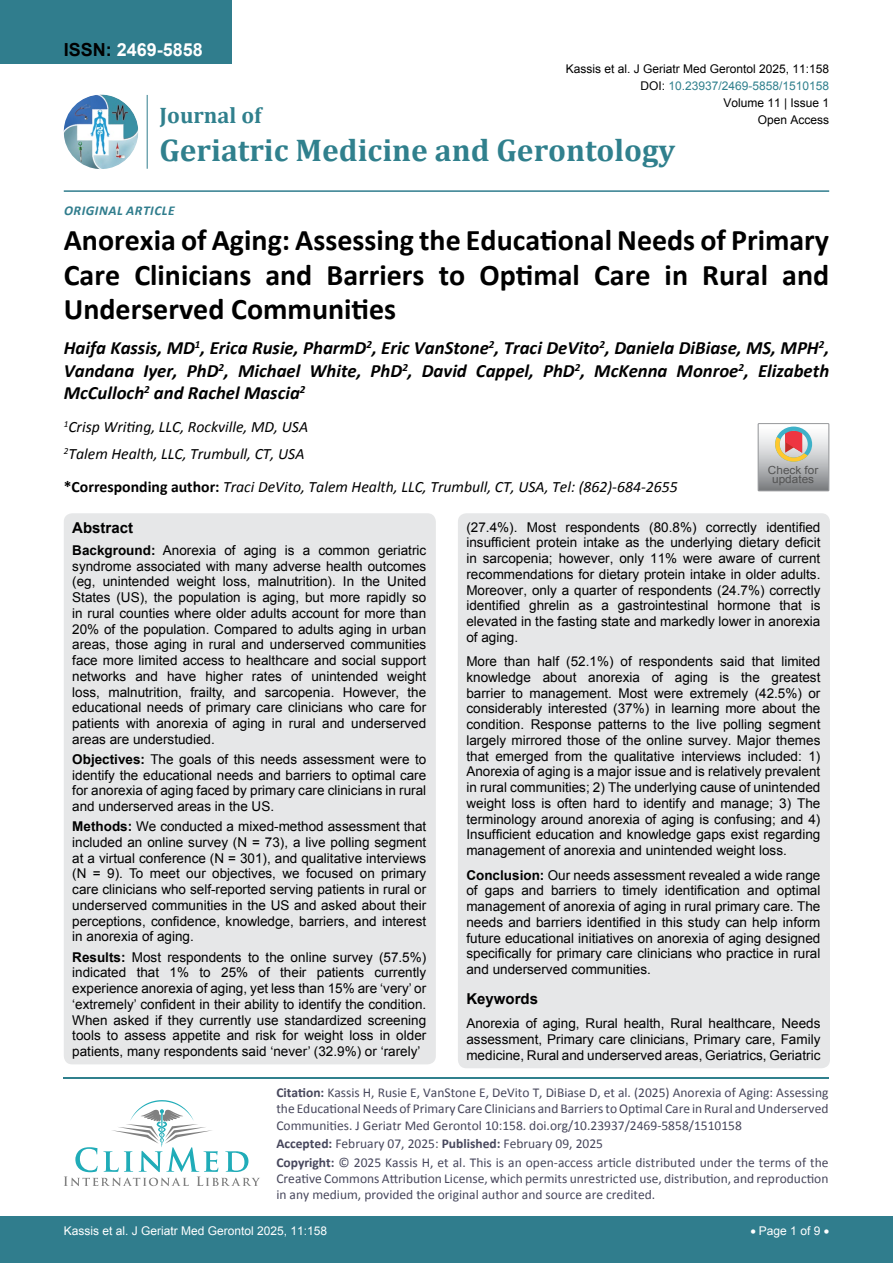
<style>
.page{position:relative;width:893px;height:1263px;background:#fff}
.page>*{position:absolute;margin:0;border:0;box-sizing:border-box;transform-origin:0 0}
.t1{font:700 31.5px "Cambria";color:#30808d}
.t2{font:700 30px/34.5px "Calibri";color:#000;text-align:justify}
.t3{font:700 22.5px "Cambria";color:#30808d}
.t4{font:italic 700 18.75px/22.5px "Calibri";color:#000;text-align:justify}
.t5{font:700 18px "Arial";color:#fff}
.t6{font:italic 15.75px/26.5px "Calibri";color:#000}
.t7{font:700 15px "Arial";color:#000}
.t8{font:13.5px/15.8px "Arial";color:#000;text-align:justify}
.t9{font:13.5px/16.2px "Calibri";color:#47475c}
.t10{font:italic 700 13.5px "Calibri";letter-spacing:.04em;color:#307d8d}
.t11{font:12px "Arial";color:#000}
.t12{font:12px "Arial";color:#fff}
.t13{font:12px "Arial";color:#30808d}
.t14{font:11.1px/9.6px "Arial";color:#535353;text-align:center;scale:1.06 1}
.s1{color:#000}
.s2{font-weight:700;font-style:normal}
.s3{font-weight:700}
</style>
<div class="page">
<hr style="left:64px;top:1077px;width:765px;height:1px;background:#30808d">
<svg style="left:64px;top:1100px;width:196px;height:86px"></svg>
<div style="left:0;top:0;width:231px;height:64px;background:#307d8d"></div>
<img style="left:64px;top:95px;width:74px;height:74px;border-radius:37px">
<hr style="left:147px;top:95px;width:1px;height:74px;background:#307d8d">
<hr style="left:64px;top:190px;width:765px;height:2px;background:#307d8d">
<div style="left:0;top:1217px;width:893px;height:46px;background:#307d8d"></div>
<div style="left:64px;top:513px;width:372px;height:551px;background:#e6e7e8;border-radius:9px"></div>
<div style="left:458px;top:513px;width:372px;height:555px;background:#e6e7e8;border-radius:9px"></div>
<svg style="left:758px;top:424px;width:71px;height:67px"></svg>
<h3 class="t5" style="left:64px;top:38px;width:141px"><span class="s1">ISSN:</span> 2469-5858</h3>
<p class="t11" style="left:566px;top:60px;width:265px">Kassis et al. J Geriatr Med Gerontol 2025, 11:158</p>
<p class="t11" style="left:723px;top:95px;width:107px">Volume 11 | Issue 1</p>
<p class="t13" style="left:640px;top:78px;width:190px"><span class="s1">DOI:</span> 10.23937/2469-5858/1510158</p>
<h3 class="t3" style="left:160px;top:100px;width:103px">Journal of</h3>
<h1 class="t1" style="left:160px;top:128px;width:517px">Geriatric Medicine and Gerontology</h1>
<p class="t11" style="left:758px;top:112px;width:73px">Open Access</p>
<p class="t10" style="left:64px;top:202px;width:71px">Original Artic</p>
<p class="t10" style="left:162px;top:202px;width:14px">le</p>
<h2 class="t2" style="left:64px;top:223px;width:767px">Anorexia of Aging: Assessing the Educational Needs of Primary Care Clinicians and Barriers to Optimal Care in Rural and Underserved Communities</h2>
<h3 class="t4" style="left:64px;top:337px;width:767px">Haifa Kassis, MD<sup>1</sup>, Erica Rusie, PharmD<sup>2</sup>, Eric VanStone<sup>2</sup>, Traci DeVito<sup>2</sup>, Daniela DiBiase, MS, MPH<sup>2</sup>, Vandana Iyer, PhD<sup>2</sup>, Michael White, PhD<sup>2</sup>, David Cappel, PhD<sup>2</sup>, McKenna Monroe<sup>2</sup>, Elizabeth McCulloch<sup>2</sup> and Rachel Mascia<sup>2</sup></h3>
<p class="t6" style="left:64px;top:413px;width:246px"><sup>1</sup>Crisp Writing, LLC, Rockville, MD, USA<br><sup>2</sup>Talem Health, LLC, Trumbull, CT, USA</p>
<p class="t6" style="left:64px;top:473px;width:615px"><span class="s2">*Corresponding author:</span> Traci DeVito, Talem Health, LLC, Trumbull, CT, USA, Tel: (862)-684-2655</p>
<p class="t14" style="left:768px;top:465px;width:49px">Check for updates</p>
<p class="t7" style="left:72px;top:517px;width:62px">Abstract</p>
<p class="t8" style="left:72px;top:542px;width:356px"><span class="s3">Background:</span> Anorexia of aging is a common geriatric syndrome associated with many adverse health outcomes (eg, unintended weight loss, malnutrition). In the United States (US), the population is aging, but more rapidly so in rural counties where older adults account for more than 20% of the population. Compared to adults aging in urban areas, those aging in rural and underserved communities face more limited access to healthcare and social support networks and have higher rates of unintended weight loss, malnutrition, frailty, and sarcopenia. However, the educational needs of primary care clinicians who care for patients with anorexia of aging in rural and underserved areas are understudied.</p>
<p class="t8" style="left:72px;top:751px;width:356px"><span class="s3">Objectives:</span> The goals of this needs assessment were to identify the educational needs and barriers to optimal care for anorexia of aging faced by primary care clinicians in rural and underserved areas in the US.</p>
<p class="t8" style="left:72px;top:819px;width:356px"><span class="s3">Methods:</span> We conducted a mixed-method assessment that included an online survey (N = 73), a live polling segment at a virtual conference (N = 301), and qualitative interviews (N = 9). To meet our objectives, we focused on primary care clinicians who self-reported serving patients in rural or underserved communities in the US and asked about their perceptions, confidence, knowledge, barriers, and interest in anorexia of aging.</p>
<p class="t8" style="left:72px;top:949px;width:356px"><span class="s3">Results:</span> Most respondents to the online survey (57.5%) indicated that 1% to 25% of their patients currently experience anorexia of aging, yet less than 15% are ‘very’ or ‘extremely’ confident in their ability to identify the condition.<br>When asked if they currently use standardized screening tools to assess appetite and risk for weight loss in older patients, many respondents said ‘never’ (32.9%) or ‘rarely’</p>
<p class="t8" style="left:466px;top:519px;width:356px">(27.4%). Most respondents (80.8%) correctly identified insufficient protein intake as the underlying dietary deficit in sarcopenia; however, only 11% were aware of current recommendations for dietary protein intake in older adults.<br>Moreover, only a quarter of respondents (24.7%) correctly identified ghrelin as a gastrointestinal hormone that is elevated in the fasting state and markedly lower in anorexia of aging.</p>
<p class="t8" style="left:466px;top:654px;width:355px">More than half (52.1%) of respondents said that limited knowledge about anorexia of aging is the greatest barrier to management. Most were extremely (42.5%) or considerably interested (37%) in learning more about the condition. Response patterns to the live polling segment largely mirrored those of the online survey. Major themes that emerged from the qualitative interviews included: 1)<br>Anorexia of aging is a major issue and is relatively prevalent in rural communities; 2) The underlying cause of unintended weight loss is often hard to identify and manage; 3) The terminology around anorexia of aging is confusing; and 4)<br>Insufficient education and knowledge gaps exist regarding management of anorexia and unintended weight loss.</p>
<p class="t8" style="left:466px;top:867px;width:355px"><span class="s3">Conclusion:</span> Our needs assessment revealed a wide range of gaps and barriers to timely identification and optimal management of anorexia of aging in rural primary care. The needs and barriers identified in this study can help inform future educational initiatives on anorexia of aging designed specifically for primary care clinicians who practice in rural and underserved communities.</p>
<p class="t7" style="left:466px;top:989px;width:73px">Keywords</p>
<p class="t8" style="left:466px;top:1016px;width:355px">Anorexia of aging, Rural health, Rural healthcare, Needs assessment, Primary care clinicians, Primary care, Family medicine, Rural and underserved areas, Geriatrics, Geriatric</p>
<p class="t9" style="left:276px;top:1084px;width:554px;text-align:justify"><span class="s3">Citation:</span> Kassis H, Rusie E, VanStone E, DeVito T, DiBiase D, et al. (2025) Anorexia of Aging: Assessing the Educational Needs of Primary Care Clinicians and Barriers to Optimal Care in Rural and Underserved Communities. J Geriatr Med Gerontol 10:158. doi.org/10.23937/2469-5858/1510158</p>
<p class="t9" style="left:276px;top:1134px;width:554px;line-height:18.6px"><span class="s3">Accepted:</span> February 07, 2025: <span class="s3">Published:</span> February 09, 2025<br><span class="s3">Copyright:</span> © 2025 Kassis H, et al. This is an open-access article distributed under the terms of the</p>
<p class="t9" style="left:276px;top:1170px;width:554px">Creative Commons Attribution License, which permits unrestricted use, distribution, and reproduction in any medium, provided the original author and source are credited.</p>
<p class="t12" style="left:64px;top:1223px;width:265px">Kassis et al. J Geriatr Med Gerontol 2025, 11:158</p>
<p class="t12" style="left:750px;top:1223px;width:80px">• Page 1 of 9 •</p>
</div>
